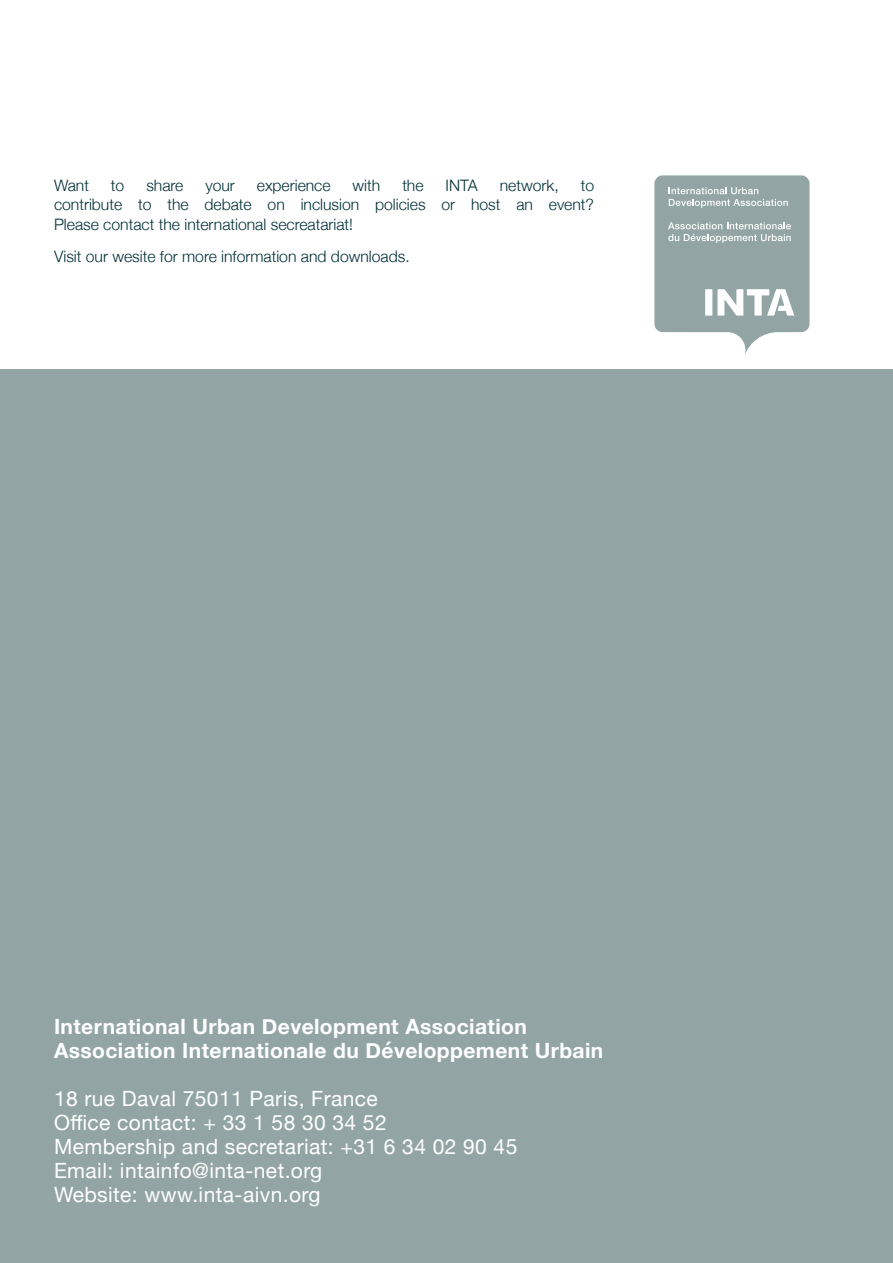
<style>
.page{position:relative;width:893px;height:1263px;background:#fff}
.page>*{position:absolute;margin:0;border:0;box-sizing:border-box;transform-origin:0 0}
.t1{font:21px/24px "Helvetica Neue";letter-spacing:.02em;color:#fff}
.t2{font:700 21px/24px "Helvetica Neue";letter-spacing:.02em;color:#fff}
.t3{font:300 15.75px/19.5px "Helvetica Neue";color:#002f36;text-align:justify}
</style>
<div class="page">
<div style="left:0;top:370px;width:893px;height:893px;background:#92a5a4"></div>
<svg style="left:654px;top:175px;width:155px;height:179px"></svg>
<p class="t3" style="left:54px;top:174px;width:36px">Want</p>
<p class="t3" style="left:111px;top:174px;width:15px">to</p>
<p class="t3" style="left:146px;top:174px;width:39px">share</p>
<p class="t3" style="left:205px;top:174px;width:31px">your</p>
<p class="t3" style="left:257px;top:174px;width:75px">experience</p>
<p class="t3" style="left:353px;top:174px;width:29px">with</p>
<p class="t3" style="left:402px;top:174px;width:23px">the</p>
<p class="t3" style="left:446px;top:174px;width:34px">INTA</p>
<p class="t3" style="left:500px;top:174px;width:60px">network,</p>
<p class="t3" style="left:54px;top:174px;width:542px;text-indent:527px">to contribute to the debate on inclusion policies or host an event?<br>Please contact the international secreatariat!</p>
<p class="t3" style="left:54px;top:245px;width:357px">Visit our wesite for more information and downloads.</p>
<h1 class="t2" style="left:54px;top:1015px;width:551px">International Urban Development Association<br>Association Internationale du Développement Urbain</h1>
<h1 class="t1" style="left:54px;top:1088px;width:465px">18 rue Daval 75011 Paris, France<br>Office contact: + 33 1 58 30 34 52<br>Membership and secretariat: +31 6 34 02 90 45<br>Email: intainfo@inta-net.org<br>Website: www.inta-aivn.org</h1>
</div>
